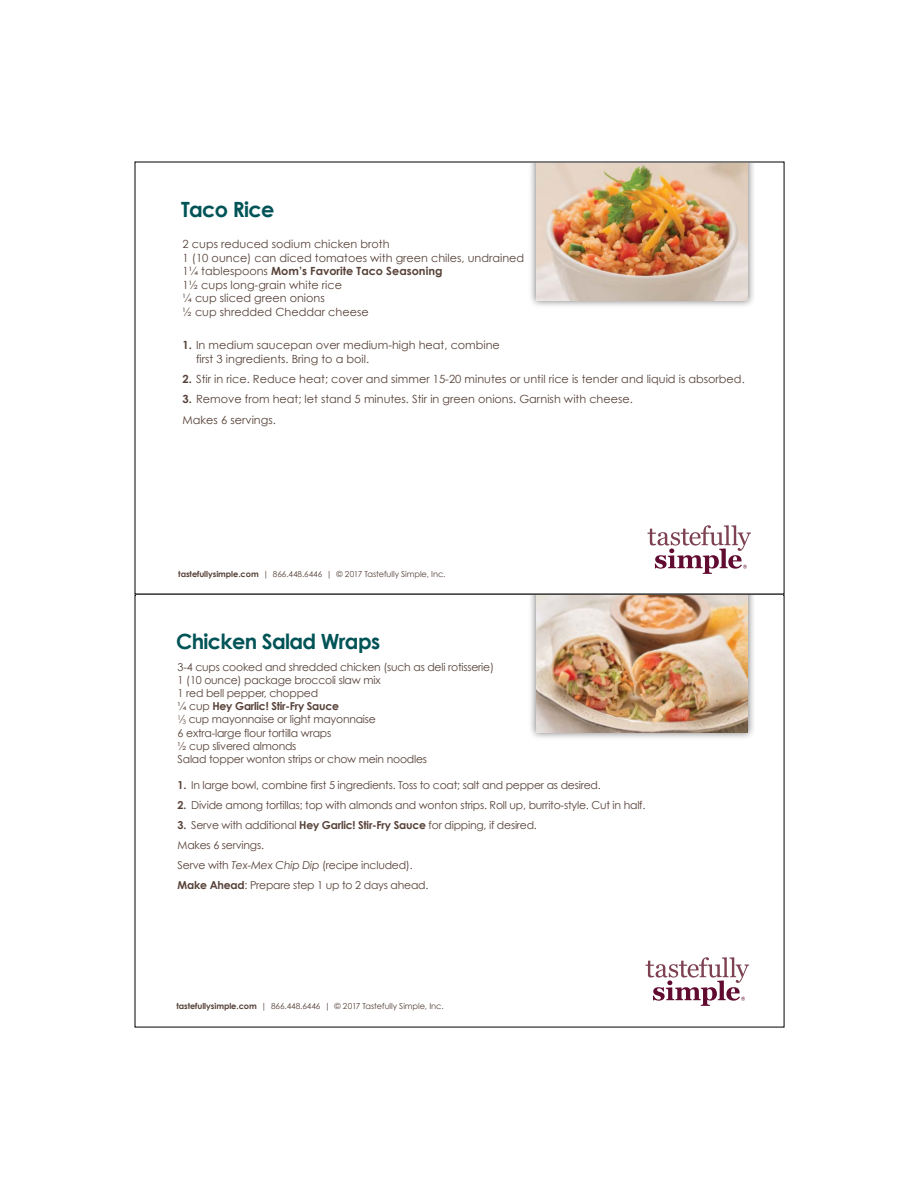
<style>
.page{position:relative;width:918px;height:1188px;background:#fff}
.page>*{position:absolute;margin:0;border:0;box-sizing:border-box;transform-origin:0 0}
.t1{font:700 21px "Century Gothic";letter-spacing:-.03em;color:#005356}
.t2{font:11.25px/13.5px "Century Gothic";color:#574239}
.t3{font:10.95px/13.2px "Century Gothic";letter-spacing:-.02em;color:#574239}
.t4{font:8.25px "Century Gothic";letter-spacing:-.01em;color:#574239}
.s1{font-weight:700}
.s2{font-size:6.45px}
.s3{font-style:italic}
</style>
<div class="page">
<svg style="left:646px;top:957px;width:103px;height:49px"></svg>
<div style="left:528px;top:595px;width:228px;height:145px;background:#000;opacity:.52"></div>
<img style="left:536px;top:595px;width:212px;height:137px">
<svg style="left:648px;top:525px;width:103px;height:49px"></svg>
<div style="left:528px;top:163px;width:228px;height:145px;background:#000;opacity:.52"></div>
<img style="left:536px;top:163px;width:212px;height:137px">
<h1 class="t1" style="left:181px;top:196px;width:95px">Taco Rice</h1>
<p class="t2" style="left:183px;top:237px;width:343px">2 cups reduced sodium chicken broth<br>1 (10 ounce) can diced tomatoes with green chiles, undrained 1¼ tablespoons <span class="s1">Mom’s Favorite Taco Seasoning<br></span>1½ cups long-grain white rice<br>¼ cup sliced green onions<br>½ cup shredded Cheddar cheese</p>
<p class="t2" style="left:196px;top:338px;width:305px;text-indent:-14px"><span class="s1">1.</span> In medium saucepan over medium-high heat, combine first 3 ingredients. Bring to a boil.</p>
<p class="t2" style="left:183px;top:372px;width:564px"><span class="s1">2.</span> Stir in rice. Reduce heat; cover and simmer 15-20 minutes or until rice is tender and liquid is absorbed.</p>
<p class="t2" style="left:183px;top:389px;width:452px;line-height:20.2px"><span class="s1">3.</span> Remove from heat; let stand 5 minutes. Stir in green onions. Garnish with cheese.<br>Makes 6 servings.</p>
<p class="t4" style="left:178px;top:569px;width:269px"><span class="s1">tastefullysimple.com</span> | 866.448.6446 | © 2017 Tastefully Simple, Inc.</p>
<h1 class="t1" style="left:176px;top:628px;width:206px">Chicken Salad Wraps</h1>
<p class="t3" style="left:178px;top:660px;width:318px">3-4 cups cooked and shredded chicken (such as deli rotisserie)<br>1 (10 ounce) package broccoli slaw mix<br>1 red bell pepper, chopped<br>¼ cup <span class="s1">Hey Garlic! Stir-Fry Sauce<br></span><sup>1</sup>⁄<span class="s2">3</span> cup mayonnaise or light mayonnaise<br>6 extra-large flour tortilla wraps<br>½ cup slivered almonds<br>Salad topper wonton strips or chow mein noodles</p>
<p class="t3" style="left:178px;top:778px;width:425px"><span class="s1">1.</span> In large bowl, combine first 5 ingredients. Toss to coat; salt and pepper as desired.</p>
<p class="t3" style="left:178px;top:798px;width:469px"><span class="s1">2.</span> Divide among tortillas; top with almonds and wonton strips. Roll up, burrito-style. Cut in half.</p>
<p class="t3" style="left:178px;top:815px;width:361px;line-height:20px"><span class="s1">3.</span> Serve with additional <span class="s1">Hey Garlic! Stir-Fry Sauce</span> for dipping, if desired.<br>Makes 6 servings.<br>Serve with <span class="s3">Tex-Mex Chip Dip</span> (recipe included).<br><span class="s1">Make Ahead</span>: Prepare step 1 up to 2 days ahead.</p>
<p class="t4" style="left:176px;top:1001px;width:269px"><span class="s1">tastefullysimple.com</span> | 866.448.6446 | © 2017 Tastefully Simple, Inc.</p>
</div>
